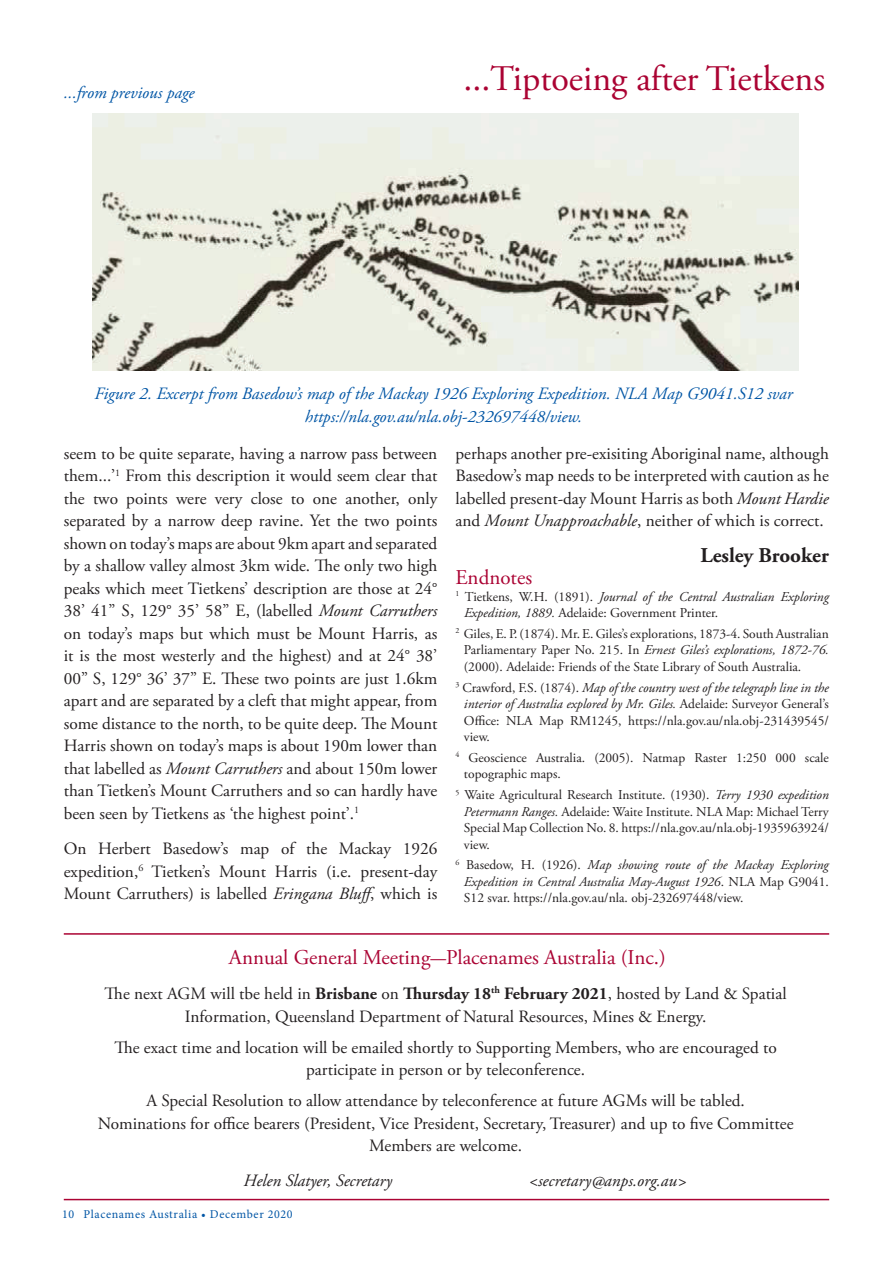
<style>
.page{position:relative;width:893px;height:1263px;background:#fff}
.page>*{position:absolute;margin:0;border:0;box-sizing:border-box;transform-origin:0 0}
.t1{font:36px "Adobe Garamond Pro";color:#ab0333}
.t2{font:21px "Adobe Garamond Pro";letter-spacing:-.005em;color:#ab0333}
.t3{font:700 21px "Adobe Garamond Pro";color:#231f20}
.t4{font:17.25px/22.5px "Adobe Garamond Pro";color:#231f20;text-align:justify}
.t5{font:italic 17.25px/22.5px "Adobe Garamond Pro";color:#0155a5;text-align:center}
.t6{font:italic 17.25px "Adobe Garamond Pro";color:#231f20}
.t7{font:13.5px/16.5px "Adobe Garamond Pro";color:#231f20;text-align:justify}
.t8{font:italic 13.5px/16.5px "Adobe Garamond Pro";color:#231f20}
.t9{font:12px "Minion Pro";letter-spacing:.05em;color:#0155a5}
.s1{font-style:italic}
.s2{font-style:normal}
.s3{font-weight:700}
</style>
<div class="page">
<hr style="left:64px;top:1199px;width:765px;height:1px;background:#ab0333">
<img style="left:93px;top:113px;width:706px;height:258px">
<hr style="left:64px;top:933px;width:765px;height:2px;background:#ab0333">
<p class="t5" style="left:64px;top:81px;width:132px">...from previous page</p>
<h1 class="t1" style="left:463px;top:57px;width:363px">...Tiptoeing after Tietkens</h1>
<p class="t5" style="left:94px;top:383px;width:700px">Figure 2. Excerpt from Basedow’s map of the Mackay 1926 Exploring Expedition. NLA Map G9041.S12 svar https://nla.gov.au/nla.obj-232697448/view.</p>
<p class="t4" style="left:64px;top:443px;width:375px">seem to be quite separate, having a narrow pass between them...’<sup>1</sup> From this description it would seem clear that the two points were very close to one another, only separated by a narrow deep ravine. Yet the two points shown on today’s maps are about 9km apart and separated by a shallow valley almost 3km wide. The only two high peaks which meet Tietkens’ description are those at 24° 38’ 41” S, 129° 35’ 58” E, (labelled <span class="s1">Mount Carruthers </span>on today’s maps but which must be Mount Harris, as it is the most westerly and the highest) and at 24° 38’ 00” S, 129° 36’ 37” E. These two points are just 1.6km apart and are separated by a cleft that might appear, from some distance to the north, to be quite deep. The Mount Harris shown on today’s maps is about 190m lower than that labelled as <span class="s1">Mount Carruthers</span> and about 150m lower than Tietken’s Mount Carruthers and so can hardly have been seen by Tietkens as ‘the highest point’.<sup>1</sup></p>
<p class="t4" style="left:64px;top:838px;width:375px">On Herbert Basedow’s map of the Mackay 1926 expedition,<sup>6</sup> Tietken’s Mount Harris (i.e. present-day Mount Carruthers) is labelled <span class="s1">Eringana Bluff</span>, which is</p>
<p class="t4" style="left:455px;top:443px;width:375px">perhaps another pre-exisiting Aboriginal name, although Basedow’s map needs to be interpreted with caution as he labelled present-day Mount Harris as both <span class="s1">Mount Hardie </span>and <span class="s1">Mount Unapproachable</span>, neither of which is correct.</p>
<p class="t3" style="left:700px;top:543px;width:130px">Lesley Brooker</p>
<p class="t2" style="left:455px;top:565px;width:78px">Endnotes</p>
<p class="t8" style="left:464px;top:588px;width:366px;text-indent:-9px"><sup>1</sup> <span class="s2">Tietkens, W.H. (1891).</span> Journal of the Central Australian Exploring<br>Expedition, 1889. <span class="s2">Adelaide: Government Printer.</span></p>
<p class="t7" style="left:464px;top:626px;width:366px;text-indent:-8px"><sup>2</sup> Giles, E. P. (1874). Mr. E. Giles’s explorations, 1873-4. South Australian Parliamentary Paper No. 215. In <span class="s1">Ernest Giles’s explorations, 1872-76. </span>(2000). Adelaide: Friends of the State Library of South Australia.</p>
<p class="t7" style="left:464px;top:680px;width:366px;text-indent:-8px"><sup>3</sup> Crawford, F.S. (1874). <span class="s1">Map of the country west of the telegraph line in the interior of Australia explored by Mr. Giles.</span> Adelaide: Surveyor General’s Office: NLA Map RM1245, https://nla.gov.au/nla.obj-231439545/ view.</p>
<p class="t7" style="left:464px;top:750px;width:366px;text-indent:-8px"><sup>4</sup> Geoscience Australia. (2005). Natmap Raster 1:250 000 scale topographic maps.</p>
<p class="t7" style="left:464px;top:787px;width:366px;text-indent:-8px"><sup>5</sup> Waite Agricultural Research Institute. (1930). <span class="s1">Terry 1930 expedition Petermann Ranges.</span> Adelaide: Waite Institute. NLA Map: Michael Terry Special Map Collection No. 8. https://nla.gov.au/nla.obj-1935963924/ view.</p>
<p class="t7" style="left:464px;top:857px;width:366px;text-indent:-8px"><sup>6</sup> Basedow, H. (1926). <span class="s1">Map showing route of the Mackay Exploring Expedition in Central Australia May-August 1926</span>. NLA Map G9041.<br>S12 svar. https://nla.gov.au/nla. obj-232697448/view.</p>
<p class="t2" style="left:229px;top:945px;width:438px">Annual General Meeting-Placenames Australia (Inc.)</p>
<p class="t4" style="left:105px;top:983px;width:683px;text-align:center">The next AGM will tbe held in <span class="s3">Brisbane</span> on <span class="s3">Thursday 18</span><sup>th</sup> <span class="s3">February 2021</span>, hosted by Land &amp; Spatial<br>Information, Queensland Department of Natural Resources, Mines &amp; Energy.</p>
<p class="t4" style="left:114px;top:1036px;width:664px;text-align:center">The exact time and location will be emailed shortly to Supporting Members, who are encouraged to participate in person or by teleconference.</p>
<p class="t4" style="left:98px;top:1090px;width:697px;text-align:center">A Special Resolution to allow attendance by teleconference at future AGMs will be tabled.<br>Nominations for office bearers (President, Vice President, Secretary, Treasurer) and up to five Committee<br>Members are welcome.</p>
<p class="t6" style="left:244px;top:1170px;width:150px">Helen Slatyer, Secretary</p>
<p class="t6" style="left:528px;top:1170px;width:160px">&lt;secretary@anps.org.au&gt;</p>
<p class="t9" style="left:62px;top:1206px;width:232px">10 Placenames Australia • December 2020</p>
</div>
